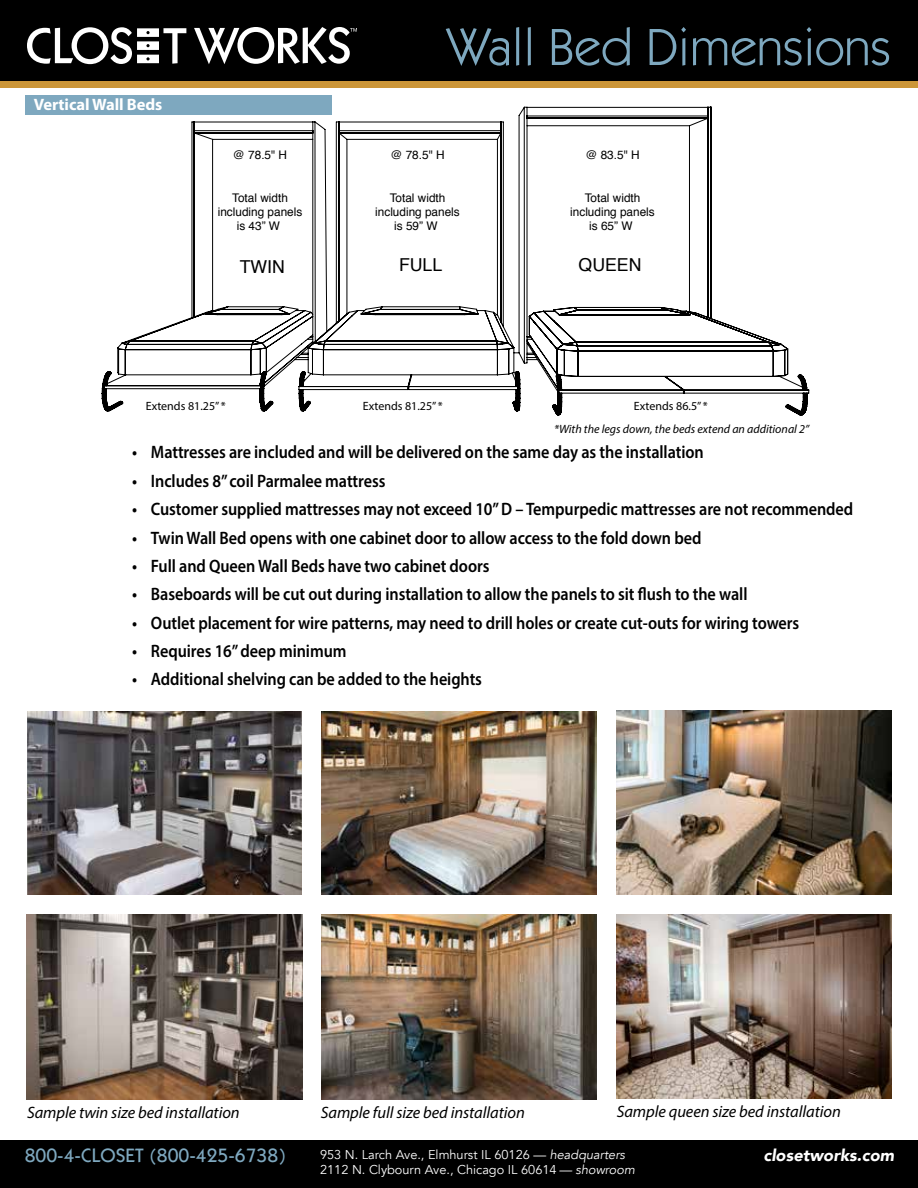
<style>
.page{position:relative;width:918px;height:1188px;background:#fff}
.page>*{position:absolute;margin:0;border:0;box-sizing:border-box;transform-origin:0 0}
.t1{font:52.5px "ITC Kabel Std";color:#7ea8bf}
.t2{font:500 19.5px "ITC Kabel Std";color:#7ea8bf}
.t3{font:600 18px "Myriad Pro";letter-spacing:-.005em;color:#000;scale:.9 1}
.t4{font:17.85px "Helvetica";color:#000}
.t5{font:italic 16.5px "Myriad Pro";letter-spacing:-.005em;color:#000}
.t6{font:700 16.5px "Myriad Pro";letter-spacing:-.005em;color:#fff}
.t7{font:italic 900 16.5px "Avenir";color:#fff}
.t8{font:12.75px/15.3px "Avenir";color:#fff}
.t9{font:italic 12px "Myriad Pro";color:#000}
.t10{font:12px "Myriad Pro";color:#000}
.t11{font:11.85px/14.2px "Helvetica";color:#000;text-align:center}
.s1{font-style:italic}
</style>
<div class="page">
<div style="left:0;top:1140px;width:918px;height:48px;background:#000"></div>
<div style="left:0;top:0;width:918px;height:81px;background:#000"></div>
<div style="left:0;top:81px;width:918px;height:6px;background:#cc9638"></div>
<svg style="left:27px;top:27px;width:159px;height:37px"></svg>
<svg style="left:194px;top:27px;width:163px;height:37px"></svg>
<img style="left:322px;top:711px;width:274px;height:184px">
<img style="left:322px;top:915px;width:275px;height:184px">
<img style="left:27px;top:711px;width:275px;height:184px">
<img style="left:27px;top:915px;width:276px;height:184px">
<img style="left:617px;top:711px;width:274px;height:183px">
<img style="left:617px;top:914px;width:275px;height:184px">
<svg style="left:101px;top:106px;width:709px;height:310px"></svg>
<div style="left:26px;top:96px;width:306px;height:19px;background:#7ea8bf"></div>
<p class="t6" style="left:34px;top:93px;width:130px">Vertical Wall Beds</p>
<p class="t11" style="left:233px;top:148px;width:56px">@ 78.5" H</p>
<p class="t11" style="left:218px;top:191px;width:86px">Total width including panels is 43” W</p>
<h1 class="t1" style="left:447px;top:17px;width:446px">Wall Bed Dimensions</h1>
<p class="t11" style="left:390px;top:148px;width:56px">@ 78.5" H</p>
<p class="t11" style="left:375px;top:191px;width:86px">Total width including panels is 59” W</p>
<p class="t11" style="left:585px;top:148px;width:56px">@ 83.5" H</p>
<p class="t11" style="left:570px;top:191px;width:86px">Total width including panels is 65” W</p>
<p class="t4" style="left:240px;top:253px;width:47px">TWIN</p>
<p class="t4" style="left:399px;top:251px;width:45px">FULL</p>
<p class="t4" style="left:579px;top:251px;width:64px">QUEEN</p>
<p class="t10" style="left:146px;top:399px;width:82px">Extends 81.25” *</p>
<p class="t10" style="left:363px;top:399px;width:82px">Extends 81.25” *</p>
<p class="t10" style="left:634px;top:399px;width:75px">Extends 86.5” *</p>
<p class="t9" style="left:554px;top:421px;width:257px">*With the legs down, the beds extend an additional 2”</p>
<p class="t3" style="left:132px;top:441px;width:637px">• Mattresses are included and will be delivered on the same day as the installation</p>
<p class="t3" style="left:132px;top:469px;width:283px">• Includes 8” coil Parmalee mattress</p>
<p class="t3" style="left:132px;top:498px;width:803px">• Customer supplied mattresses may not exceed 10” D – Tempurpedic mattresses are not recommended</p>
<p class="t3" style="left:132px;top:526px;width:634px">• Twin Wall Bed opens with one cabinet door to allow access to the fold down bed</p>
<p class="t3" style="left:132px;top:554px;width:399px">• Full and Queen Wall Beds have two cabinet doors</p>
<p class="t3" style="left:132px;top:583px;width:685px">• Baseboards will be cut out during installation to allow the panels to sit flush to the wall</p>
<p class="t3" style="left:132px;top:611px;width:743px">• Outlet placement for wire patterns, may need to drill holes or create cut-outs for wiring towers</p>
<p class="t3" style="left:132px;top:639px;width:240px">• Requires 16” deep minimum</p>
<p class="t3" style="left:132px;top:668px;width:390px">• Additional shelving can be added to the heights</p>
<p class="t5" style="left:27px;top:1102px;width:214px">Sample twin size bed installation</p>
<p class="t5" style="left:321px;top:1102px;width:206px">Sample full size bed installation</p>
<p class="t5" style="left:617px;top:1101px;width:226px">Sample queen size bed installation</p>
<p class="t2" style="left:25px;top:1143px;width:263px">800-4-CLOSET (800-425-6738)</p>
<p class="t7" style="left:763px;top:1141px;width:132px">closetworks.com</p>
<p class="t8" style="left:320px;top:1147px;width:316px">953 N. Larch Ave., Elmhurst IL 60126 — <span class="s1">headquarters<br></span>2112 N. Clybourn Ave., Chicago IL 60614 <span class="s1">— showroom</span></p>
</div>
